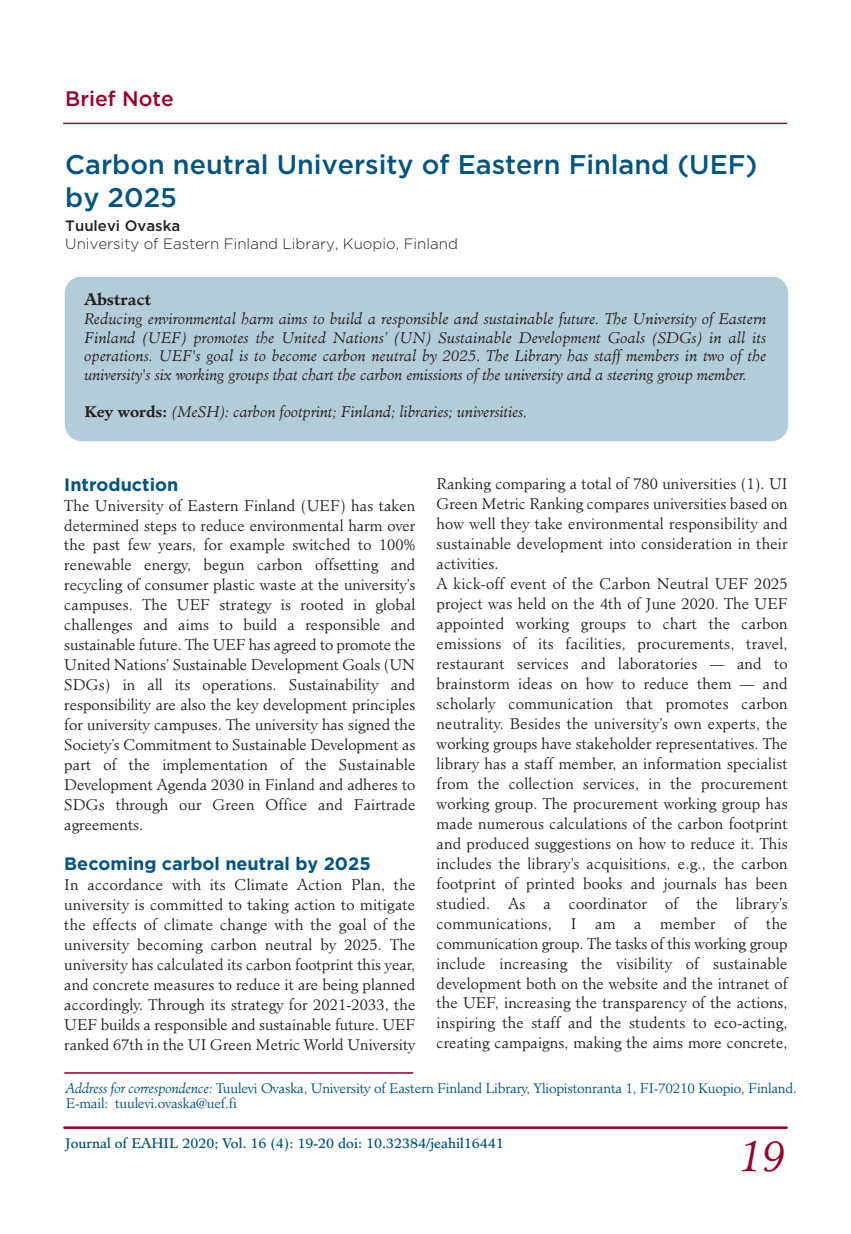
<style>
.page{position:relative;width:851px;height:1234px;background:#fff}
.page>*{position:absolute;margin:0;border:0;box-sizing:border-box;transform-origin:0 0}
.t1{font:italic 300 42px "Minister";color:#98012d}
.t2{font:500 27px/32.4px "Gotham";color:#005480}
.t3{font:500 21px "Gotham";color:#98012d}
.t4{font:700 18px "Gotham";color:#005480}
.t5{font:700 15.75px "Minister";color:#231f20}
.t6{font:300 15px/20px "Minister";letter-spacing:.005em;color:#231f20;text-align:justify}
.t7{font:italic 300 15px/18.5px "Minister";color:#231f20;text-align:justify}
.t8{font:300 15px "Gotham";color:#231f20}
.t9{font:500 15px "Gotham";color:#231f20}
.t10{font:300 13.5px/15px "Minister";letter-spacing:-.015em;color:#005480}
.t11{font:13.5px "Minister";color:#005480}
.s1{font-weight:700;font-style:normal}
.s2{font-style:italic}
</style>
<div class="page">
<hr style="left:64px;top:1126px;width:723px;height:2px;background:#98012d">
<hr style="left:64px;top:123px;width:723px;height:1px;background:#98012d">
<div style="left:65px;top:276px;width:723px;height:165px;background:#b3ccd9;border-radius:17px"></div>
<hr style="left:64px;top:1071px;width:349px;height:2px;background:#98012d">
<p class="t3" style="left:65px;top:91px;width:110px">Brief Note</p>
<p class="t2" style="left:65px;top:150px;width:693px">Carbon neutral University of Eastern Finland (UEF) by 2025</p>
<p class="t9" style="left:65px;top:220px;width:116px">Tuulevi Ovaska</p>
<p class="t8" style="left:65px;top:238px;width:394px">University of Eastern Finland Library, Kuopio, Finland</p>
<p class="t5" style="left:84px;top:293px;width:68px">Abstract</p>
<p class="t7" style="left:84px;top:311px;width:683px">Reducing environmental harm aims to build a responsible and sustainable future. The University of Eastern Finland (UEF) promotes the United Nations’ (UN) Sustainable Development Goals (SDGs) in all its operations. UEF's goal is to become carbon neutral by 2025. The Library has staff members in two of the university's six working groups that chart the carbon emissions of the university and a steering group member.</p>
<p class="t7" style="left:84px;top:403px;width:445px"><span class="s1">Key words:</span> (MeSH): carbon footprint; Finland; libraries; universities.</p>
<p class="t4" style="left:64px;top:477px;width:115px">Introduction</p>
<p class="t6" style="left:64px;top:496px;width:352px">The University of Eastern Finland (UEF) has taken determined steps to reduce environmental harm over the past few years, for example switched to 100% renewable energy, begun carbon offsetting and recycling of consumer plastic waste at the university’s campuses. The UEF strategy is rooted in global challenges and aims to build a responsible and sustainable future. The UEF has agreed to promote the United Nations’ Sustainable Development Goals (UN SDGs) in all its operations. Sustainability and responsibility are also the key development principles for university campuses. The university has signed the Society’s Commitment to Sustainable Development as part of the implementation of the Sustainable Development Agenda 2030 in Finland and adheres to SDGs through our Green Office and Fairtrade agreements.</p>
<p class="t4" style="left:64px;top:856px;width:308px">Becoming carbol neutral by 2025</p>
<p class="t6" style="left:64px;top:875px;width:352px">In accordance with its Climate Action Plan, the university is committed to taking action to mitigate the effects of climate change with the goal of the university becoming carbon neutral by 2025. The university has calculated its carbon footprint this year, and concrete measures to reduce it are being planned accordingly. Through its strategy for 2021-2033, the UEF builds a responsible and sustainable future. UEF ranked 67th in the UI Green Metric World University</p>
<p class="t6" style="left:436px;top:475px;width:352px">Ranking comparing a total of 780 universities (1). UI Green Metric Ranking compares universities based on how well they take environmental responsibility and sustainable development into consideration in their activities.</p>
<p class="t6" style="left:436px;top:575px;width:352px">A kick-off event of the Carbon Neutral UEF 2025 project was held on the 4th of June 2020. The UEF appointed working groups to chart the carbon emissions of its facilities, procurements, travel, restaurant services and laboratories — and to brainstorm ideas on how to reduce them — and scholarly communication that promotes carbon neutrality. Besides the university’s own experts, the working groups have stakeholder representatives. The library has a staff member, an information specialist from the collection services, in the procurement working group. The procurement working group has made numerous calculations of the carbon footprint and produced suggestions on how to reduce it. This includes the library’s acquisitions, e.g., the carbon footprint of printed books and journals has been studied. As a coordinator of the library’s communications, I am a member of the communication group. The tasks of this working group include increasing the visibility of sustainable development both on the website and the intranet of the UEF, increasing the transparency of the actions, inspiring the staff and the students to eco-acting, creating campaigns, making the aims more concrete,</p>
<p class="t10" style="left:66px;top:1081px;width:732px"><span class="s2">Address for correspondence:</span> Tuulevi Ovaska, University of Eastern Finland Library, Yliopistonranta 1, FI-70210 Kuopio, Finland.<br>E-mail: tuulevi.ovaska@uef.fi</p>
<p class="t11" style="left:65px;top:1137px;width:440px">Journal of EAHIL 2020; Vol. 16 (4): 19-20 doi: 10.32384/jeahil16441</p>
<p class="t1" style="left:738px;top:1137px;width:48px">19</p>
</div>
